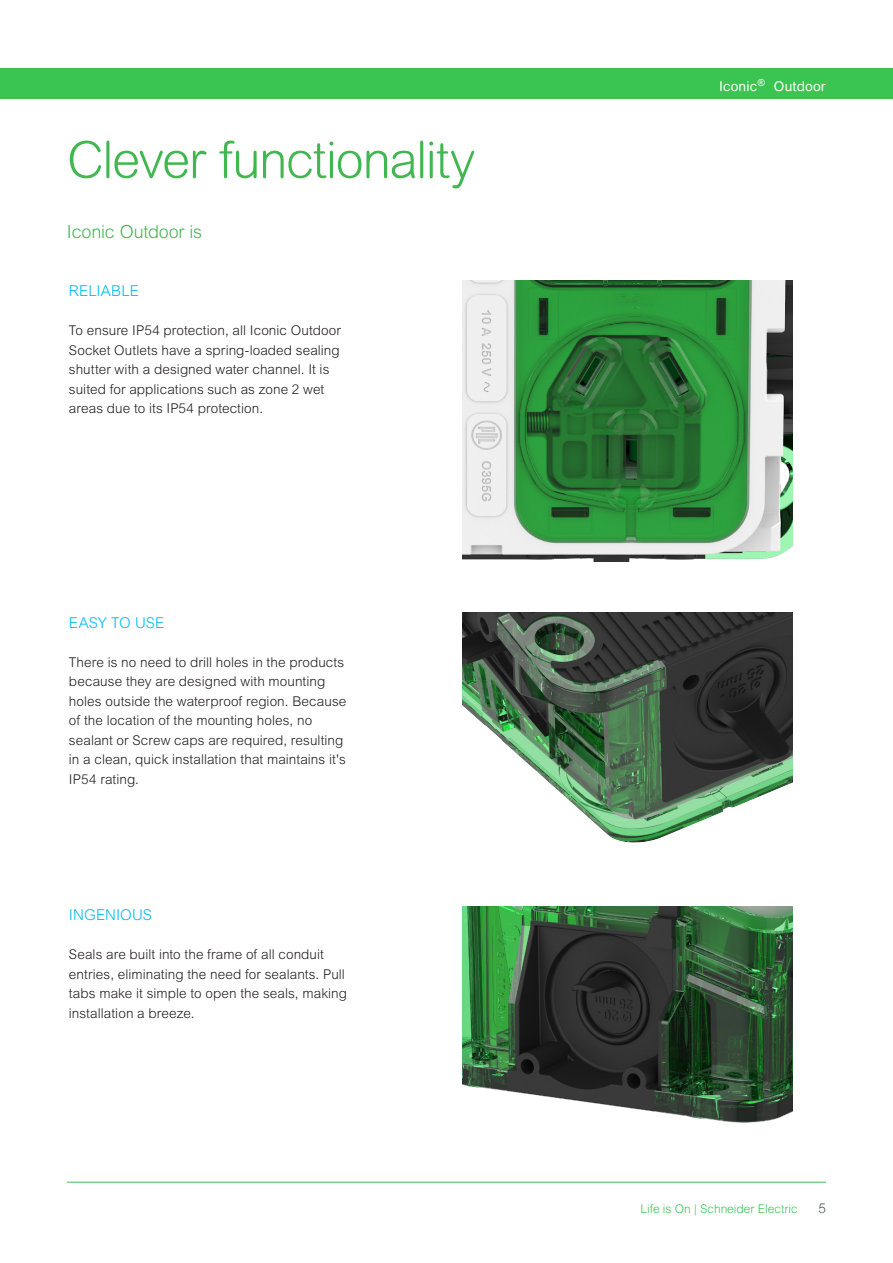
<style>
.page{position:relative;width:893px;height:1263px;background:#fff}
.page>*{position:absolute;margin:0;border:0;box-sizing:border-box;transform-origin:0 0}
.H1_Headline{font:300 51px "Arial Rounded MT Pro";letter-spacing:-.025em;color:#42b751}
.Intro_Paragraph{font:300 18px "Arial MT Pro";letter-spacing:-.01em;color:#42b751}
.H2_Subheadline{font:300 15px "Arial MT Pro";letter-spacing:.005em;color:#01bdf2}
.Body_Copy{font:300 13.5px/19.5px "Arial MT Pro";letter-spacing:.005em;color:#231f20}
.t1{font:13.5px "Arial Rounded MT";letter-spacing:.01em;color:#fff}
.t2{font:300 13.5px "Arial Rounded MT";color:#4d545a}
.t3{font:300 12px "Arial Rounded MT Pro";color:#3ac552}
</style>
<div class="page">
<div style="left:0;top:68px;width:893px;height:31px;background:#3ac552"></div>
<hr style="left:67px;top:1182px;width:759px;height:1px;background:#3ac552">
<img style="left:462px;top:281px;width:330px;height:280px">
<img style="left:462px;top:612px;width:330px;height:231px">
<img style="left:462px;top:907px;width:330px;height:216px">
<p class="H1_Headline" style="left:67px;top:130px;width:410px">Clever functionality</p>
<p class="Intro_Paragraph" style="left:67px;top:220px;width:137px">Iconic Outdoor is</p>
<p class="H2_Subheadline" style="left:69px;top:282px;width:71px">RELIABLE</p>
<p class="Body_Copy" style="left:69px;top:321px;width:273px">To ensure IP54 protection, all Iconic Outdoor Socket Outlets have a spring-loaded sealing shutter with a designed water channel. It is suited for applications such as zone 2 wet areas due to its IP54 protection.</p>
<p class="H2_Subheadline" style="left:69px;top:613px;width:97px">EASY TO USE</p>
<p class="Body_Copy" style="left:69px;top:652px;width:279px">There is no need to drill holes in the products because they are designed with mounting holes outside the waterproof region. Because of the location of the mounting holes, no sealant or Screw caps are required, resulting in a clean, quick installation that maintains it's IP54 rating.</p>
<p class="H2_Subheadline" style="left:69px;top:906px;width:85px">INGENIOUS</p>
<p class="Body_Copy" style="left:69px;top:945px;width:280px">Seals are built into the frame of all conduit entries, eliminating the need for sealants. Pull tabs make it simple to open the seals, making installation a breeze.</p>
<p class="t1" style="left:719px;top:77px;width:108px">Iconic<sup>®</sup> Outdoor</p>
<p class="t3" style="left:640px;top:1201px;width:159px">Life is On | Schneider Electric</p>
<p class="t2" style="left:818px;top:1200px;width:9px">5</p>
</div>
